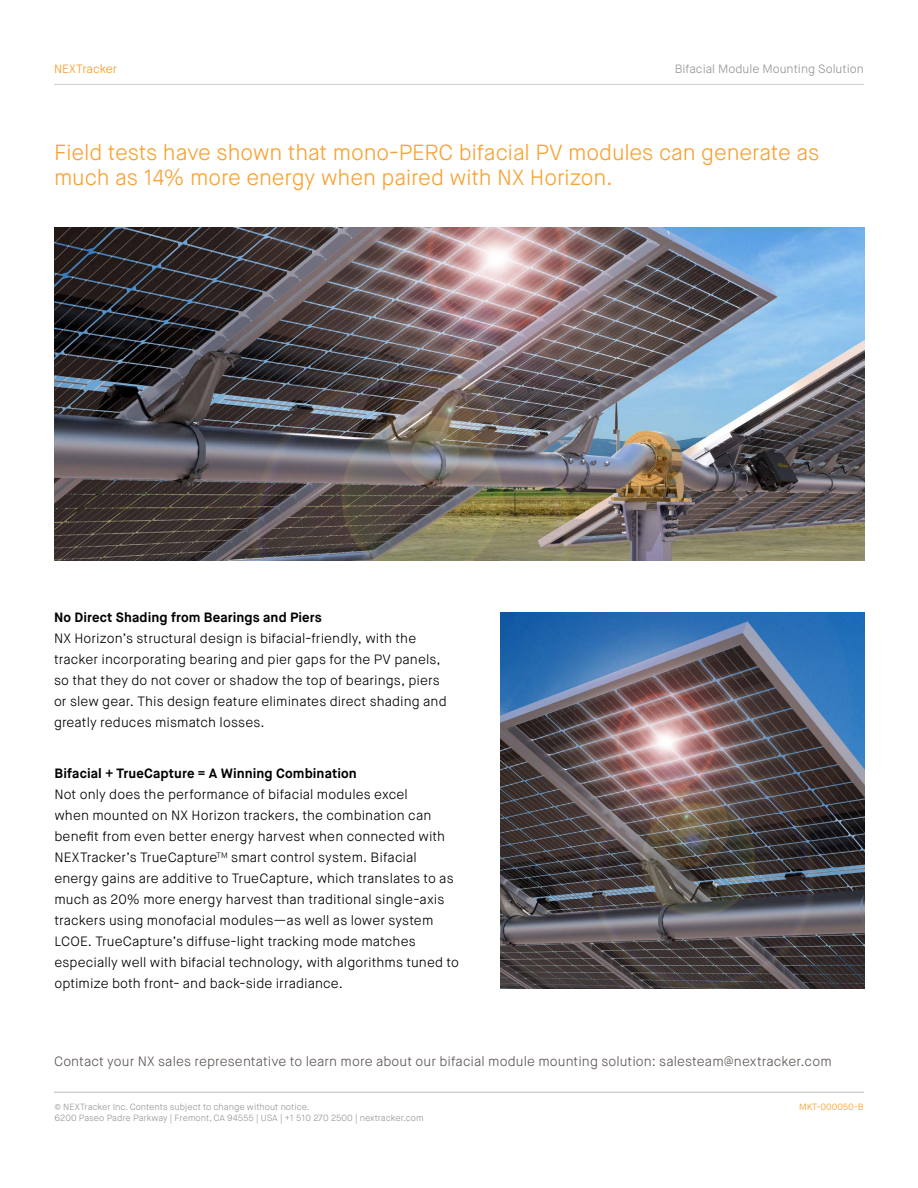
<style>
.page{position:relative;width:918px;height:1188px;background:#fff}
.page>*{position:absolute;margin:0;border:0;box-sizing:border-box;transform-origin:0 0}
.t1{font:300 21.9px/24.3px "Maison Neue";letter-spacing:-.01em;color:#f9a234}
.t2{font:300 13.5px/21px "Maison Neue";letter-spacing:.01em;color:#000}
.t3{font:300 13.5px "Maison Neue";letter-spacing:.01em;color:#5f5654}
.t4{font:700 13.5px "Maison Neue";letter-spacing:.01em;color:#000}
.t5{font:300 12px "Maison Neue";color:#939598}
.t6{font:300 12px "Maison Neue";color:#f8991d}
.t7{font:300 9px/10.8px "Maison Neue";color:#939598}
.t8{font:300 9px "Maison Neue";color:#f8991d}
</style>
<div class="page">
<hr style="left:54px;top:1092px;width:810px;height:1px;background:#6b6c6f">
<hr style="left:54px;top:84px;width:810px;height:1px;background:#939598">
<img style="left:500px;top:612px;width:364px;height:376px">
<img style="left:54px;top:228px;width:810px;height:333px">
<p class="t6" style="left:54px;top:61px;width:65px">NEXTracker</p>
<p class="t5" style="left:675px;top:61px;width:191px">Bifacial Module Mounting Solution</p>
<h1 class="t1" style="left:54px;top:141px;width:767px">Field tests have shown that mono-PERC bifacial PV modules can generate as much as 14% more energy when paired with NX Horizon.</h1>
<p class="t4" style="left:54px;top:609px;width:269px">No Direct Shading from Bearings and Piers</p>
<p class="t2" style="left:54px;top:628px;width:394px">NX Horizon’s structural design is bifacial-friendly, with the tracker incorporating bearing and pier gaps for the PV panels, so that they do not cover or shadow the top of bearings, piers or slew gear. This design feature eliminates direct shading and greatly reduces mismatch losses.</p>
<p class="t4" style="left:54px;top:765px;width:304px">Bifacial + TrueCapture = A Winning Combination</p>
<p class="t2" style="left:54px;top:784px;width:406px">Not only does the performance of bifacial modules excel<br>when mounted on NX Horizon trackers, the combination can benefit from even better energy harvest when connected with NEXTracker’s TrueCapture<sup>TM</sup> smart control system. Bifacial energy gains are additive to TrueCapture, which translates to as much as 20% more energy harvest than traditional single-axis trackers using monofacial modules—as well as lower system LCOE. TrueCapture’s diffuse-light tracking mode matches especially well with bifacial technology, with algorithms tuned to optimize both front- and back-side irradiance.</p>
<p class="t3" style="left:54px;top:1053px;width:779px">Contact your NX sales representative to learn more about our bifacial module mounting solution: salesteam@nextracker.com</p>
<p class="t7" style="left:54px;top:1102px;width:371px">© NEXTracker Inc. Contents subject to change without notice.<br>6200 Paseo Padre Parkway | Fremont, CA 94555 | USA | +1 510 270 2500 | nextracker.com</p>
<p class="t8" style="left:799px;top:1102px;width:66px">MKT-000050-B</p>
</div>
